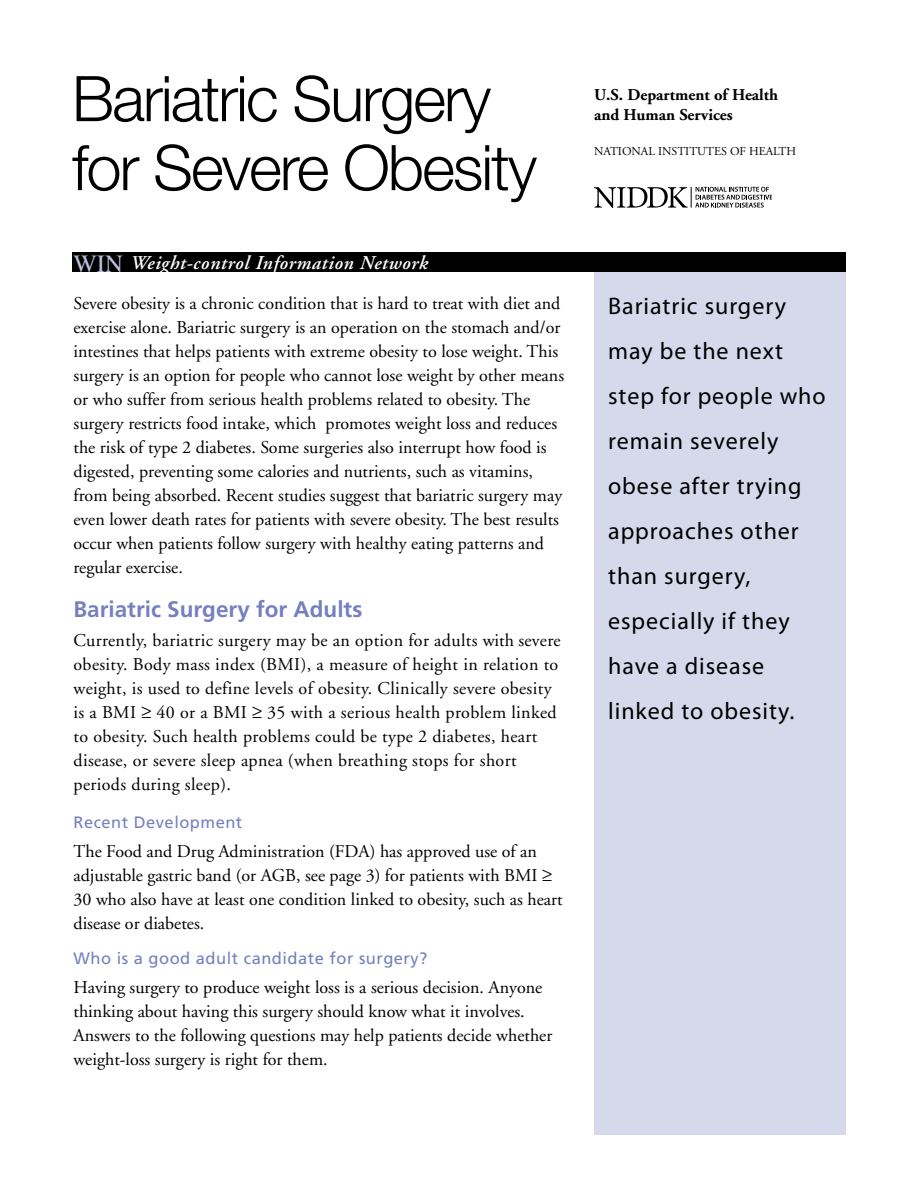
<style>
.page{position:relative;width:918px;height:1188px;background:#fff}
.page>*{position:absolute;margin:0;border:0;box-sizing:border-box;transform-origin:0 0}
.Titles{font:300 63px "Helvetica Neue";letter-spacing:-.03em;color:#000}
.Bulleted{font:24px/45px "Myriad Pro";letter-spacing:.04em;color:#000}
.t1{font:700 22.5px "Frutiger";color:#7581bf}
.t2{font:italic 600 19.5px "Adobe Garamond";letter-spacing:.03em;color:#fff}
.Body{font:18px/24px "Adobe Garamond";color:#000}
.Subtitles{font:18px/24px "Adobe Garamond";color:#000}
.Body-2{font:18px/24px "Adobe Garamond";letter-spacing:.02em;color:#000}
.t3{font:700 16.5px "Adobe Garamond";color:#000}
.Question{font:16.5px "Frutiger";letter-spacing:.03em;color:#7581bf}
.SubHead{font:16.5px "Frutiger";letter-spacing:.03em;color:#7581bf}
.t4{font:12px "Adobe Garamond";color:#000}
.s1{font-family:"Times";font-weight:400;font-style:normal;font-size:24.9px;color:#bac0df}
</style>
<div class="page">
<div style="left:594px;top:265px;width:252px;height:870px;background:#d6d9ec"></div>
<div style="left:72px;top:252px;width:774px;height:20px;background:#000"></div>
<svg style="left:594px;top:187px;width:178px;height:21px"></svg>
<h2 class="Titles" style="left:72px;top:60px;width:421px">Bariatric Surgery</h2>
<h2 class="Titles" style="left:72px;top:129px;width:467px">for Severe Obesity</h2>
<p class="t2" style="left:74px;top:252px;width:356px"><span class="s1">WIN</span> Weight-control Information Network</p>
<p class="Body" style="left:74px;top:292px;width:492px">Severe obesity is a chronic condition that is hard to treat with diet and exercise alone. Bariatric surgery is an operation on the stomach and/or intestines that helps patients with extreme obesity to lose weight. This surgery is an option for people who cannot lose weight by other means or who suffer from serious health problems related to obesity. The surgery restricts food intake, which promotes weight loss and reduces the risk of type 2 diabetes. Some surgeries also interrupt how food is digested, preventing some calories and nutrients, such as vitamins, from being absorbed. Recent studies suggest that bariatric surgery may even lower death rates for patients with severe obesity. The best results occur when patients follow surgery with healthy eating patterns and regular exercise.</p>
<h1 class="t1" style="left:74px;top:596px;width:290px">Bariatric Surgery for Adults</h1>
<p class="Body-2" style="left:74px;top:629px;width:489px">Currently, bariatric surgery may be an option for adults with severe obesity. Body mass index (BMI), a measure of height in relation to weight, is used to define levels of obesity. Clinically severe obesity is a BMI ≥ 40 or a BMI ≥ 35 with a serious health problem linked to obesity. Such health problems could be type 2 diabetes, heart disease, or severe sleep apnea (when breathing stops for short periods during sleep).</p>
<p class="SubHead" style="left:74px;top:812px;width:170px">Recent Development</p>
<h3 class="Subtitles" style="left:74px;top:840px;width:491px">The Food and Drug Administration (FDA) has approved use of an adjustable gastric band (or AGB, see page 3) for patients with BMI ≥ 30 who also have at least one condition linked to obesity, such as heart disease or diabetes.</h3>
<p class="Question" style="left:74px;top:948px;width:356px">Who is a good adult candidate for surgery?</p>
<h3 class="Subtitles" style="left:74px;top:976px;width:480px">Having surgery to produce weight loss is a serious decision. Anyone thinking about having this surgery should know what it involves.<br>Answers to the following questions may help patients decide whether weight-loss surgery is right for them.</h3>
<p class="t3" style="left:594px;top:85px;width:186px">U.S. Department of Health</p>
<p class="t3" style="left:594px;top:106px;width:140px">and Human Services</p>
<p class="t4" style="left:594px;top:145px;width:204px">NATIONAL INSTITUTES OF HEALTH</p>
<p class="Bulleted" style="left:608px;top:283px;width:219px">Bariatric surgery may be the next step for people who remain severely obese after trying approaches other than surgery, especially if they have a disease linked to obesity.</p>
</div>
